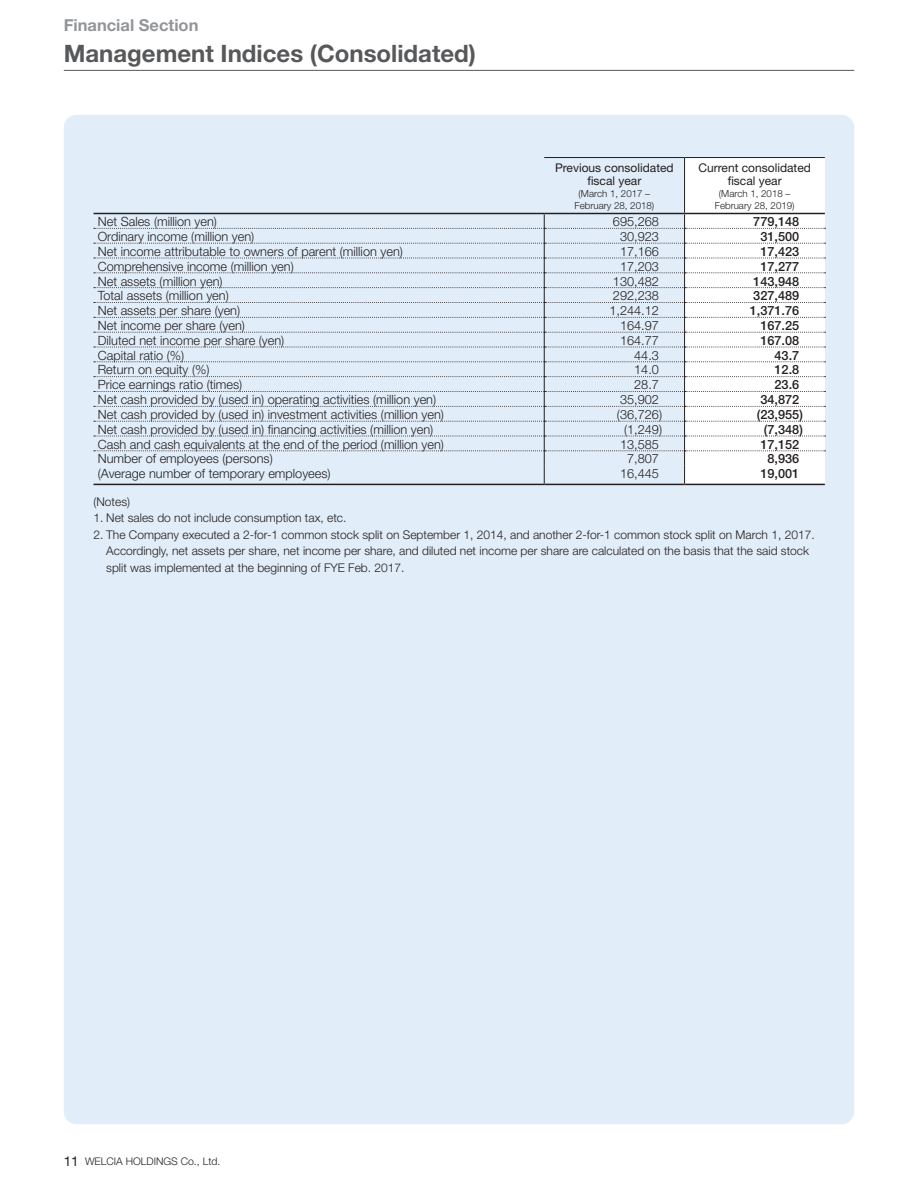
<style>
.page{position:relative;width:918px;height:1188px;background:#fff}
.page>*{position:absolute;margin:0;border:0;box-sizing:border-box;transform-origin:0 0}
.t1{font:700 24px "Helvetica Neue LT Std";color:#57585a}
.t2{font:700 16.5px "Helvetica Neue LT Std";color:#939598}
.t3{font:300 12.75px "Helvetica Neue LT Std";color:#231f20}
.t4{font:500 12.75px "Helvetica Neue LT Std";color:#231f20}
.t5{font:300 12px/16.5px "Helvetica Neue LT Std";color:#231f20}
.t6{font:12px/13.5px "Helvetica Neue LT Std";color:#231f20;text-align:center}
.t7{font:300 10.5px "Helvetica Neue LT Std";color:#231f20}
.t8{font:300 9.75px/12px "Helvetica Neue LT Std";color:#231f20;text-align:center}
.s1{font-weight:400;font-size:13.5px}
</style>
<div class="page">
<div style="left:64px;top:115px;width:790px;height:1009px;background:#e1edf8;border-radius:13px"></div>
<hr style="left:64px;top:70px;width:790px;height:1px;background:#57585a">
<div style="left:685px;top:158px;width:140px;height:55px;background:#fff"></div>
<hr style="left:544px;top:157px;width:141px;height:1px;background:#231f20">
<hr style="left:685px;top:157px;width:140px;height:1px;background:#231f20">
<hr style="left:684px;top:158px;width:1px;height:55px;background:#231f20">
<hr style="left:94px;top:213px;width:450px;height:1px;background:#231f20">
<hr style="left:544px;top:213px;width:141px;height:1px;background:#231f20">
<hr style="left:685px;top:213px;width:140px;height:1px;background:#231f20">
<hr style="left:94px;top:484px;width:450px;height:1px;background:#231f20">
<hr style="left:544px;top:484px;width:141px;height:1px;background:#231f20">
<hr style="left:685px;top:484px;width:140px;height:1px;background:#231f20">
<svg style="left:94px;top:214px;width:732px;height:270px"></svg>
<p class="t2" style="left:64px;top:15px;width:136px">Financial Section</p>
<h1 class="t1" style="left:64px;top:39px;width:414px">Management Indices (Consolidated)</h1>
<p class="t6" style="left:555px;top:161px;width:120px">Previous consolidated fiscal year</p>
<p class="t8" style="left:574px;top:188px;width:81px">(March 1, 2017 –<br>February 28, 2018)</p>
<p class="t6" style="left:698px;top:161px;width:114px">Current consolidated fiscal year</p>
<p class="t8" style="left:715px;top:188px;width:81px">(March 1, 2018 –<br>February 28, 2019)</p>
<p class="t3" style="left:98px;top:214px;width:121px">Net Sales (million yen)</p>
<p class="t3" style="left:613px;top:214px;width:48px">695,268</p>
<p class="t4" style="left:753px;top:214px;width:48px">779,148</p>
<p class="t3" style="left:98px;top:229px;width:158px">Ordinary income (million yen)</p>
<p class="t3" style="left:620px;top:229px;width:40px">30,923</p>
<p class="t4" style="left:760px;top:229px;width:40px">31,500</p>
<p class="t3" style="left:98px;top:244px;width:307px">Net income attributable to owners of parent (million yen)</p>
<p class="t3" style="left:620px;top:244px;width:40px">17,166</p>
<p class="t4" style="left:760px;top:244px;width:40px">17,423</p>
<p class="t3" style="left:98px;top:258px;width:198px">Comprehensive income (million yen)</p>
<p class="t3" style="left:620px;top:258px;width:40px">17,203</p>
<p class="t4" style="left:760px;top:259px;width:40px">17,277</p>
<p class="t3" style="left:98px;top:273px;width:126px">Net assets (million yen)</p>
<p class="t3" style="left:613px;top:273px;width:48px">130,482</p>
<p class="t4" style="left:753px;top:273px;width:48px">143,948</p>
<p class="t3" style="left:98px;top:288px;width:133px">Total assets (million yen)</p>
<p class="t3" style="left:613px;top:288px;width:48px">292,238</p>
<p class="t4" style="left:753px;top:288px;width:48px">327,489</p>
<p class="t3" style="left:98px;top:303px;width:144px">Net assets per share (yen)</p>
<p class="t3" style="left:609px;top:303px;width:51px">1,244.12</p>
<p class="t4" style="left:750px;top:303px;width:51px">1,371.76</p>
<p class="t3" style="left:98px;top:318px;width:149px">Net income per share (yen)</p>
<p class="t3" style="left:620px;top:318px;width:40px">164.97</p>
<p class="t4" style="left:760px;top:318px;width:40px">167.25</p>
<p class="t3" style="left:98px;top:333px;width:188px">Diluted net income per share (yen)</p>
<p class="t3" style="left:620px;top:333px;width:40px">164.77</p>
<p class="t4" style="left:760px;top:333px;width:40px">167.08</p>
<p class="t3" style="left:98px;top:347px;width:88px">Capital ratio (%)</p>
<p class="t3" style="left:634px;top:347px;width:26px">44.3</p>
<p class="t4" style="left:775px;top:348px;width:26px">43.7</p>
<p class="t3" style="left:98px;top:362px;width:113px">Return on equity (%)</p>
<p class="t3" style="left:634px;top:362px;width:26px">14.0</p>
<p class="t4" style="left:775px;top:362px;width:26px">12.8</p>
<p class="t3" style="left:98px;top:377px;width:146px">Price earnings ratio (times)</p>
<p class="t3" style="left:634px;top:377px;width:26px">28.7</p>
<p class="t4" style="left:775px;top:377px;width:26px">23.6</p>
<p class="t3" style="left:98px;top:392px;width:340px">Net cash provided by (used in) operating activities (million yen)</p>
<p class="t3" style="left:620px;top:392px;width:40px">35,902</p>
<p class="t4" style="left:760px;top:392px;width:40px">34,872</p>
<p class="t3" style="left:98px;top:407px;width:348px">Net cash provided by (used in) investment activities (million yen)</p>
<p class="t3" style="left:617px;top:407px;width:47px">(36,726)</p>
<p class="t4" style="left:757px;top:407px;width:48px">(23,955)</p>
<p class="t3" style="left:98px;top:421px;width:337px">Net cash provided by (used in) financing activities (million yen)</p>
<p class="t3" style="left:624px;top:421px;width:40px">(1,249)</p>
<p class="t4" style="left:764px;top:422px;width:40px">(7,348)</p>
<p class="t3" style="left:98px;top:436px;width:348px">Cash and cash equivalents at the end of the period (million yen)</p>
<p class="t3" style="left:620px;top:436px;width:40px">13,585</p>
<p class="t4" style="left:760px;top:436px;width:40px">17,152</p>
<p class="t3" style="left:98px;top:451px;width:176px">Number of employees (persons)</p>
<p class="t3" style="left:627px;top:451px;width:33px">7,807</p>
<p class="t4" style="left:767px;top:451px;width:33px">8,936</p>
<p class="t3" style="left:98px;top:466px;width:234px">(Average number of temporary employees)</p>
<p class="t3" style="left:620px;top:466px;width:40px">16,445</p>
<p class="t4" style="left:760px;top:466px;width:40px">19,001</p>
<p class="t5" style="left:94px;top:493px;width:38px">(Notes)</p>
<p class="t5" style="left:94px;top:510px;width:255px">1. Net sales do not include consumption tax, etc.</p>
<p class="t5" style="left:106px;top:526px;width:710px;text-indent:-13px">2. The Company executed a 2-for-1 common stock split on September 1, 2014, and another 2-for-1 common stock split on March 1, 2017.<br>Accordingly, net assets per share, net income per share, and diluted net income per share are calculated on the basis that the said stock split was implemented at the beginning of FYE Feb. 2017.</p>
<p class="t7" style="left:64px;top:1155px;width:158px"><span class="s1">11</span> WELCIA HOLDINGS Co., Ltd.</p>
</div>
